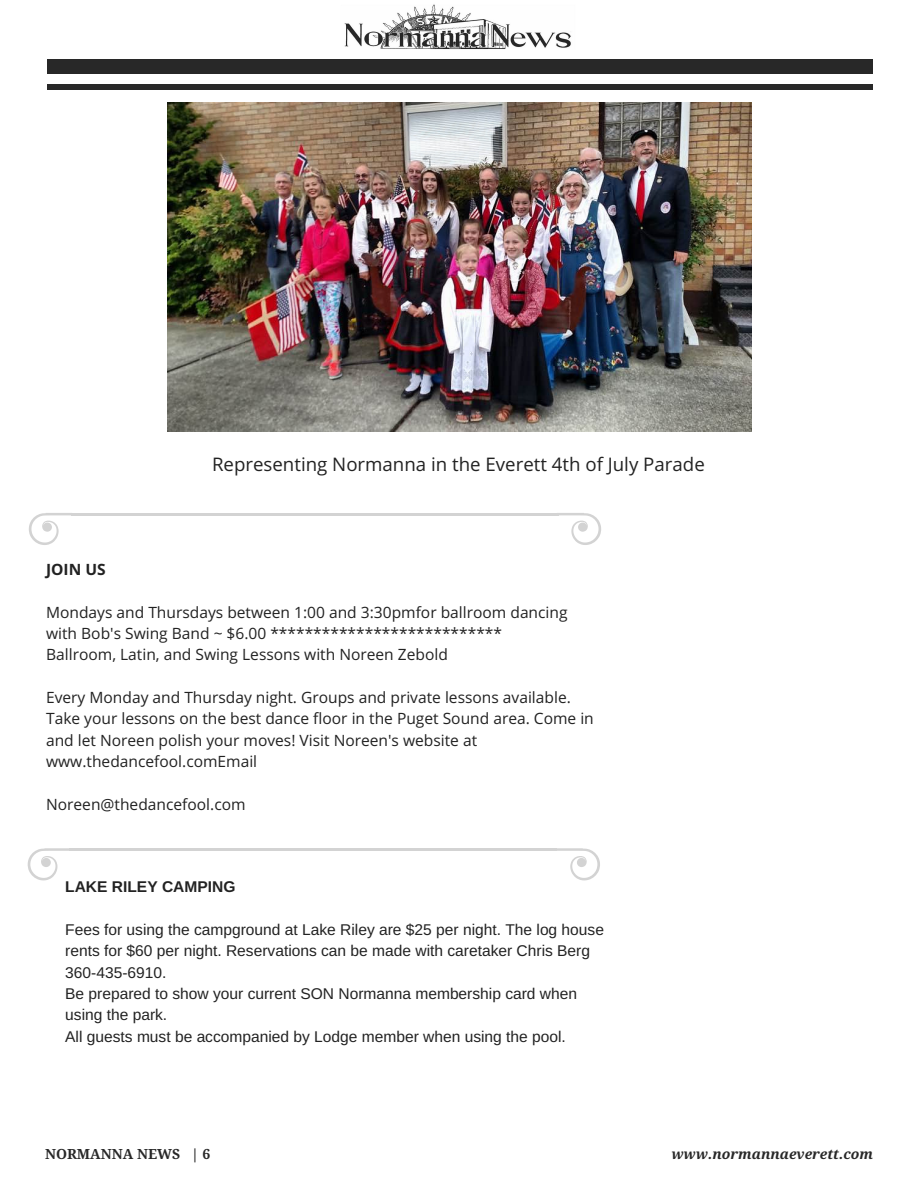
<style>
.page{position:relative;width:918px;height:1187px;background:#fff}
.page>*{position:absolute;margin:0;border:0;box-sizing:border-box;transform-origin:0 0}
.t1{font:18.75px "Open Sans";color:#222}
.t2{font:15.6px/21.3px "Open Sans";color:#222}
.t3{font:15.6px/21.3px "Arimo";color:#222}
.t4{font:700 15.6px "Arimo";color:#222}
.t5{font:700 15.6px "Open Sans";color:#222}
.t6{font:italic 700 13.95px "Droid Serif";color:#282828}
.t7{font:700 13.95px "Droid Serif";color:#282828}
</style>
<div class="page">
<div style="left:47px;top:84px;width:826px;height:5px;background:#282828"></div>
<div style="left:47px;top:59px;width:826px;height:14px;background:#282828"></div>
<img style="left:344px;top:4px;width:227px;height:45px">
<hr style="left:71px;top:513px;width:487px;height:2px;background:#d3d3d3">
<svg style="left:29px;top:513px;width:43px;height:32px"></svg>
<svg style="left:557px;top:513px;width:44px;height:32px"></svg>
<hr style="left:70px;top:848px;width:487px;height:2px;background:#d3d3d3">
<svg style="left:28px;top:848px;width:43px;height:32px"></svg>
<svg style="left:556px;top:848px;width:44px;height:32px"></svg>
<img style="left:168px;top:102px;width:584px;height:330px">
<p class="t1" style="left:212px;top:451px;width:494px">Representing Normanna in the Everett 4th of July Parade</p>
<p class="t5" style="left:46px;top:558px;width:61px">JOIN US</p>
<p class="t2" style="left:46px;top:601px;width:523px">Mondays and Thursdays between 1:00 and 3:30pmfor ballroom dancing with Bob's Swing Band ~ $6.00 ***************************<br>Ballroom, Latin, and Swing Lessons with Noreen Zebold</p>
<p class="t2" style="left:46px;top:686px;width:549px">Every Monday and Thursday night. Groups and private lessons available.<br>Take your lessons on the best dance floor in the Puget Sound area. Come in and let Noreen polish your moves! Visit Noreen's website at www.thedancefool.comEmail</p>
<p class="t2" style="left:46px;top:793px;width:201px">Noreen@thedancefool.com</p>
<p class="t4" style="left:65px;top:878px;width:172px">LAKE RILEY CAMPING</p>
<p class="t3" style="left:65px;top:918px;width:540px">Fees for using the campground at Lake Riley are $25 per night. The log house rents for $60 per night. Reservations can be made with caretaker Chris Berg 360-435-6910.<br>Be prepared to show your current SON Normanna membership card when using the park.<br>All guests must be accompanied by Lodge member when using the pool.</p>
<p class="t7" style="left:45px;top:1145px;width:167px">NORMANNA NEWS | 6</p>
<p class="t6" style="left:671px;top:1145px;width:203px">www.normannaeverett.com</p>
</div>
